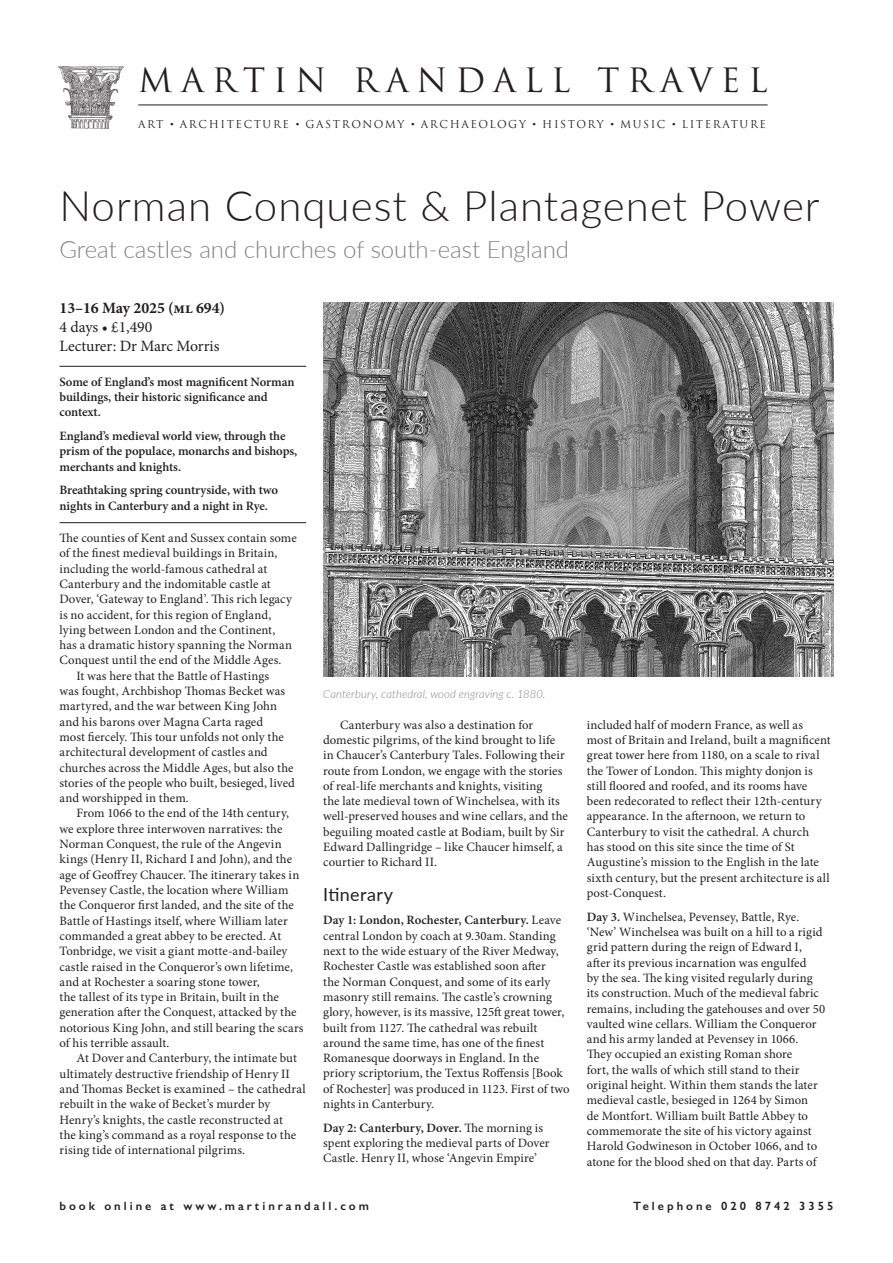
<style>
.page{position:relative;width:893px;height:1263px;background:#fff}
.page>*{position:absolute;margin:0;border:0;box-sizing:border-box;transform-origin:0 0}
.A1_A_tour_title{font:300 42px "Lato";letter-spacing:.025em;color:#231f20}
.MRT_header_22_5_Trajan{font:32.7px "Trajan Pro";letter-spacing:.245em;color:#231f20}
.A2_Tour_subtitle{font:300 24px "Lato";color:#808285}
.D3_Itinerary_heading{font:18px "Lato";letter-spacing:.02em;color:#231f20}
.B3_Dates_line_3___4_Min{font:15.75px "Minion Pro";letter-spacing:-.005em;color:#231f20}
.B1_Dates_line_1_bld_Min{font:700 15.75px "Minion Pro";letter-spacing:-.005em;color:#231f20}
.B2_Dates_line_2_Min{font:15.75px "Minion Pro";letter-spacing:-.005em;color:#231f20}
.D4_Itinerary{font:12.75px/15.3px "Minion Pro";letter-spacing:.005em;color:#231f20}
.D2_Introduction{font:12.75px/15.3px "Minion Pro";letter-spacing:.005em;color:#231f20}
.D1_Introduction_first_para{font:12.75px/15.3px "Minion Pro";letter-spacing:.005em;color:#231f20}
.C2_Highlights_no_rule{font:600 12.75px/15.3px "Minion Pro";letter-spacing:-.005em;color:#231f20}
.C1_Highlights_top_rule{font:600 12.75px/15.3px "Minion Pro";letter-spacing:-.005em;color:#231f20}
.C3_Highlights_bottom_rule{font:600 12.75px/15.3px "Minion Pro";letter-spacing:-.005em;color:#231f20}
.t1{font:600 12px "Gill Sans";letter-spacing:.25em;color:#231f20}
.Illustration_caption{font:italic 300 11.25px "Lato";letter-spacing:.015em;color:#808285}
.MRT_subtitle_8_Trajan{font:10.65px "Trajan Pro";letter-spacing:.15em;color:#231f20}
.s1{font-family:"Adobe Caslon Pro"}
.s2{font-weight:600}
</style>
<div class="page">
<img style="left:58px;top:66px;width:66px;height:63px">
<hr style="left:138px;top:105px;width:630px;height:1px;background:#231f20">
<hr style="left:60px;top:366px;width:246px;height:1px;background:#231f20">
<hr style="left:60px;top:522px;width:246px;height:1px;background:#231f20">
<img style="left:323px;top:302px;width:510px;height:375px">
<p class="MRT_header_22_5_Trajan" style="left:138px;top:59px;width:631px">MARTIN RANDALL TRAVEL</p>
<p class="MRT_subtitle_8_Trajan" style="left:138px;top:117px;width:629px">ART <span class="s1">•</span> ARCHITECTURE <span class="s1">•</span> GASTRONOMY <span class="s1">•</span> ARCHAEOLOGY <span class="s1">•</span> HISTORY <span class="s1">•</span> MUSIC <span class="s1">•</span> LITERATURE</p>
<p class="A1_A_tour_title" style="left:60px;top:177px;width:762px">Norman Conquest &amp; Plantagenet Power</p>
<p class="A2_Tour_subtitle" style="left:60px;top:233px;width:511px">Great castles and churches of south-east England</p>
<p class="B1_Dates_line_1_bld_Min" style="left:60px;top:297px;width:167px">13–16 May 2025 (ml 694)</p>
<p class="B2_Dates_line_2_Min" style="left:60px;top:317px;width:94px">4 days • £1,490</p>
<p class="B3_Dates_line_3___4_Min" style="left:60px;top:336px;width:161px">Lecturer: Dr Marc Morris</p>
<p class="C1_Highlights_top_rule" style="left:60px;top:374px;width:236px">Some of England’s most magnificent Norman buildings, their historic significance and context.</p>
<p class="C2_Highlights_no_rule" style="left:60px;top:428px;width:239px">England’s medieval world view, through the prism of the populace, monarchs and bishops, merchants and knights.</p>
<p class="C3_Highlights_bottom_rule" style="left:60px;top:483px;width:220px">Breathtaking spring countryside, with two nights in Canterbury and a night in Rye.</p>
<p class="D1_Introduction_first_para" style="left:60px;top:530px;width:239px">The counties of Kent and Sussex contain some of the finest medieval buildings in Britain, including the world-famous cathedral at Canterbury and the indomitable castle at Dover, ‘Gateway to England’. This rich legacy is no accident, for this region of England, lying between London and the Continent,<br>has a dramatic history spanning the Norman Conquest until the end of the Middle Ages.</p>
<p class="D2_Introduction" style="left:60px;top:668px;width:237px;text-indent:17px">It was here that the Battle of Hastings<br>was fought, Archbishop Thomas Becket was martyred, and the war between King John and his barons over Magna Carta raged<br>most fiercely. This tour unfolds not only the architectural development of castles and churches across the Middle Ages, but also the stories of the people who built, besieged, lived and worshipped in them.</p>
<p class="D2_Introduction" style="left:60px;top:806px;width:245px;text-indent:17px">From 1066 to the end of the 14th century, we explore three interwoven narratives: the Norman Conquest, the rule of the Angevin kings (Henry II, Richard I and John), and the age of Geoffrey Chaucer. The itinerary takes in Pevensey Castle, the location where William the Conqueror first landed, and the site of the Battle of Hastings itself, where William later commanded a great abbey to be erected. At Tonbridge, we visit a giant motte-and-bailey castle raised in the Conqueror’s own lifetime, and at Rochester a soaring stone tower,<br>the tallest of its type in Britain, built in the generation after the Conquest, attacked by the notorious King John, and still bearing the scars of his terrible assault.</p>
<p class="D2_Introduction" style="left:60px;top:1051px;width:248px;text-indent:17px">At Dover and Canterbury, the intimate but ultimately destructive friendship of Henry II and Thomas Becket is examined – the cathedral rebuilt in the wake of Becket’s murder by Henry’s knights, the castle reconstructed at<br>the king’s command as a royal response to the rising tide of international pilgrims.</p>
<p class="Illustration_caption" style="left:323px;top:687px;width:224px">Canterbury, cathedral, wood engraving c. 1880.</p>
<p class="D2_Introduction" style="left:323px;top:717px;width:246px;text-indent:17px">Canterbury was also a destination for domestic pilgrims, of the kind brought to life in Chaucer’s Canterbury Tales. Following their route from London, we engage with the stories of real-life merchants and knights, visiting<br>the late medieval town of Winchelsea, with its well-preserved houses and wine cellars, and the beguiling moated castle at Bodiam, built by Sir Edward Dallingridge – like Chaucer himself, a courtier to Richard II.</p>
<p class="D3_Itinerary_heading" style="left:323px;top:881px;width:72px">Itinerary</p>
<p class="D4_Itinerary" style="left:323px;top:913px;width:248px"><span class="s2">Day 1: London, Rochester, Canterbury.</span> Leave central London by coach at 9.30am. Standing next to the wide estuary of the River Medway, Rochester Castle was established soon after<br>the Norman Conquest, and some of its early masonry still remains. The castle’s crowning glory, however, is its massive, 125ft great tower, built from 1127. The cathedral was rebuilt around the same time, has one of the finest Romanesque doorways in England. In the priory scriptorium, the Textus Roffensis [Book of Rochester] was produced in 1123. First of two nights in Canterbury.</p>
<p class="D4_Itinerary" style="left:323px;top:1120px;width:228px"><span class="s2">Day 2: Canterbury, Dover.</span> The morning is spent exploring the medieval parts of Dover<br>Castle. Henry II, whose ‘Angevin Empire’</p>
<p class="D4_Itinerary" style="left:587px;top:717px;width:245px">included half of modern France, as well as most of Britain and Ireland, built a magnificent great tower here from 1180, on a scale to rival the Tower of London. This mighty donjon is still floored and roofed, and its rooms have been redecorated to reflect their 12th-century appearance. In the afternoon, we return to Canterbury to visit the cathedral. A church<br>has stood on this site since the time of St Augustine’s mission to the English in the late sixth century, but the present architecture is all post-Conquest.</p>
<p class="D4_Itinerary" style="left:587px;top:909px;width:240px"><span class="s2">Day 3.</span> Winchelsea, Pevensey, Battle, Rye. ‘New’ Winchelsea was built on a hill to a rigid grid pattern during the reign of Edward I, after its previous incarnation was engulfed<br>by the sea. The king visited regularly during its construction. Much of the medieval fabric remains, including the gatehouses and over 50 vaulted wine cellars. William the Conqueror and his army landed at Pevensey in 1066.<br>They occupied an existing Roman shore<br>fort, the walls of which still stand to their original height. Within them stands the later medieval castle, besieged in 1264 by Simon<br>de Montfort. William built Battle Abbey to commemorate the site of his victory against Harold Godwineson in October 1066, and to atone for the blood shed on that day. Parts of</p>
<p class="t1" style="left:60px;top:1199px;width:311px">book online at www.martinrandall.com</p>
<p class="t1" style="left:633px;top:1199px;width:202px">Telephone 020 8742 3355</p>
</div>
